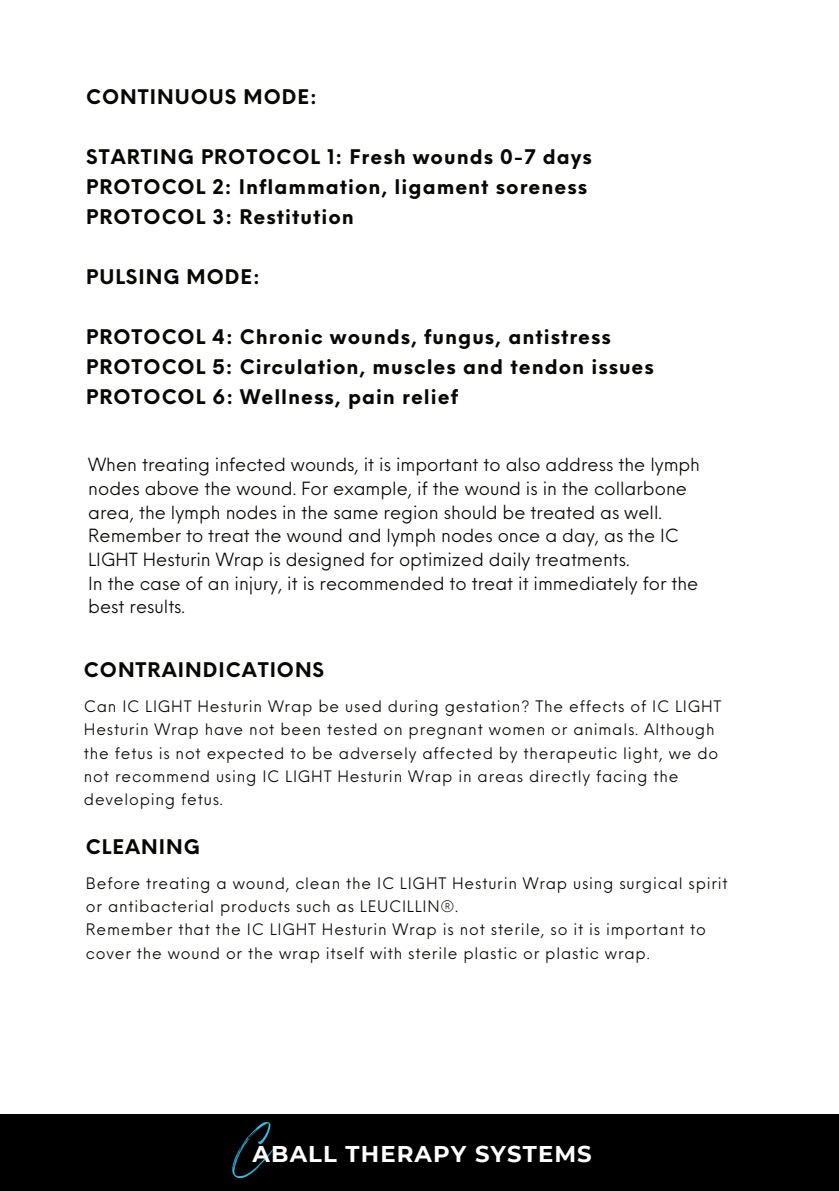
<style>
.page{position:relative;width:839px;height:1191px;background:#fff}
.page>*{position:absolute;margin:0;border:0;box-sizing:border-box;transform-origin:0 0}
.t1{font:700 22.8px "Montserrat";letter-spacing:.05em;color:#fff}
.t2{font:700 19.8px "Neue Einstellung";letter-spacing:.05em;color:#080704}
.t3{font:700 19.6px/30px "Neue Einstellung";letter-spacing:.05em;color:#080704}
.t4{font:17.8px/23.6px "Neue Einstellung";color:#080704}
.t5{font:15.4px/23.2px "Neue Einstellung";letter-spacing:.05em;color:#080704}
</style>
<div class="page">
<div style="left:0;top:1114px;width:838px;height:77px;background:#000"></div>
<img style="left:232px;top:1122px;width:44px;height:57px">
<p class="t3" style="left:86px;top:80px;width:232px">CONTINUOUS MODE:</p>
<p class="t3" style="left:86px;top:140px;width:507px">STARTING PROTOCOL 1: Fresh wounds 0-7 days<br>PROTOCOL 2: Inflammation, ligament soreness<br>PROTOCOL 3: Restitution</p>
<p class="t3" style="left:86px;top:260px;width:175px">PULSING MODE:</p>
<p class="t3" style="left:86px;top:320px;width:569px">PROTOCOL 4: Chronic wounds, fungus, antistress<br>PROTOCOL 5: Circulation, muscles and tendon issues<br>PROTOCOL 6: Wellness, pain relief</p>
<p class="t4" style="left:88px;top:451px;width:613px">When treating infected wounds, it is important to also address the lymph nodes above the wound. For example, if the wound is in the collarbone area, the lymph nodes in the same region should be treated as well.<br>Remember to treat the wound and lymph nodes once a day, as the IC LIGHT Hesturin Wrap is designed for optimized daily treatments.<br>In the case of an injury, it is recommended to treat it immediately for the best results.</p>
<p class="t2" style="left:84px;top:652px;width:242px">CONTRAINDICATIONS</p>
<p class="t5" style="left:84px;top:693px;width:639px">Can IC LIGHT Hesturin Wrap be used during gestation? The effects of IC LIGHT Hesturin Wrap have not been tested on pregnant women or animals. Although the fetus is not expected to be adversely affected by therapeutic light, we do not recommend using IC LIGHT Hesturin Wrap in areas directly facing the developing fetus.</p>
<p class="t2" style="left:86px;top:829px;width:115px">CLEANING</p>
<p class="t5" style="left:86px;top:870px;width:643px">Before treating a wound, clean the IC LIGHT Hesturin Wrap using surgical spirit or antibacterial products such as LEUCILLIN®.<br>Remember that the IC LIGHT Hesturin Wrap is not sterile, so it is important to cover the wound or the wrap itself with sterile plastic or plastic wrap.</p>
<h1 class="t1" style="left:252px;top:1138px;width:340px">ABALL THERAPY SYSTEMS</h1>
</div>
